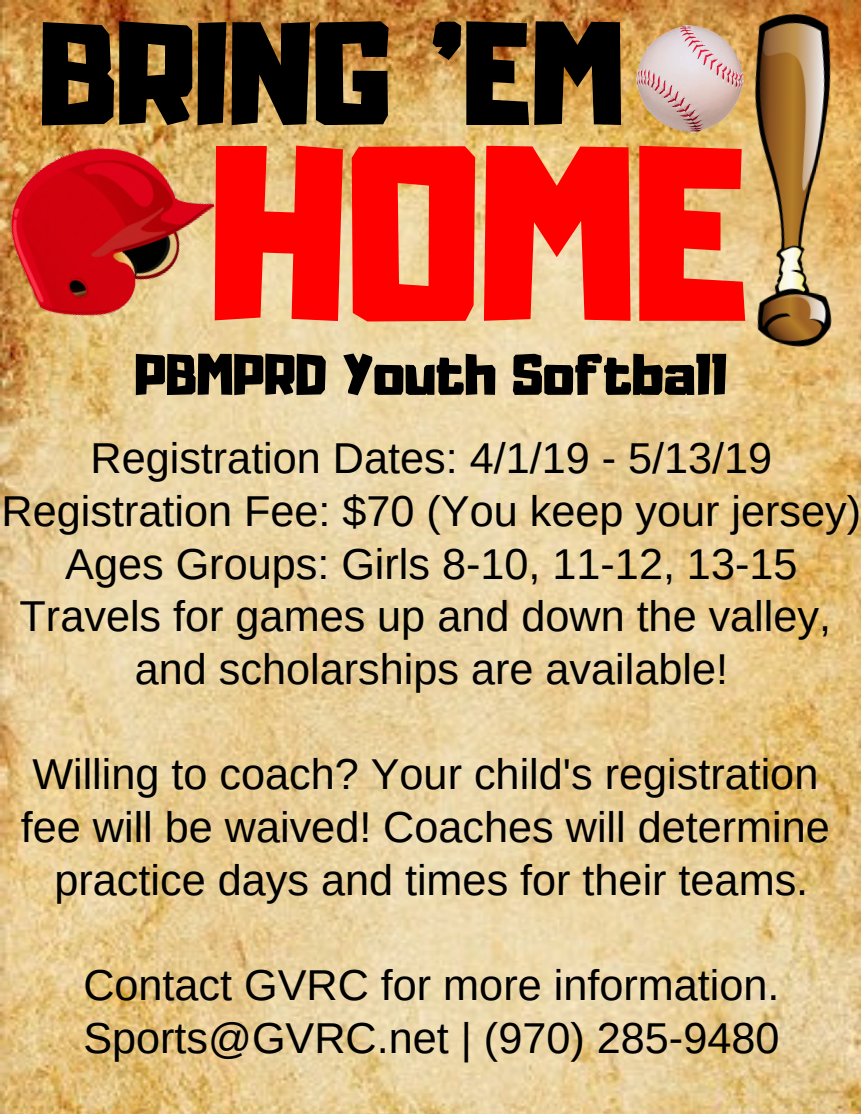
<style>
.page{position:relative;width:861px;height:1114px;background:#fff}
.page>*{position:absolute;margin:0;border:0;box-sizing:border-box;transform-origin:0 0}
.t1{font:218.76px "Adumu";color:#f00}
.t2{font:129.57px "Adumu";color:#000}
.t3{font:51.51px "Adumu";color:#000}
.t4{font:43.2px/52.6px "Arimo";color:#000;text-align:center}
</style>
<div class="page">
<img style="left:0;top:0;width:861px;height:1114px">
<img style="left:0;top:113px;width:237px;height:227px">
<img style="left:597px;top:0;width:264px;height:365px">
<img style="left:621px;top:9px;width:137px;height:144px">
<h2 class="t2" style="left:39px;top:-35px;width:586px">BRING 'EM</h2>
<h1 class="t1" style="left:210px;top:51px;width:540px">HOME</h1>
<p class="t3" style="left:135px;top:331px;width:594px">PBMPRD Youth Softball</p>
<p class="t4" style="left:2px;top:432px;width:861px">Registration Dates: 4/1/19 - 5/13/19<br>Registration Fee: $70 (You keep your jersey)<br>Ages Groups: Girls 8-10, 11-12, 13-15<br>Travels for games up and down the valley, and scholarships are available!</p>
<p class="t4" style="left:21px;top:748px;width:810px">Willing to coach? Your child's registration fee will be waived! Coaches will determine practice days and times for their teams.</p>
<p class="t4" style="left:83px;top:958px;width:697px;text-align:left">Contact GVRC for more information.<br>Sports@GVRC.net | (970) 285-9480</p>
</div>
